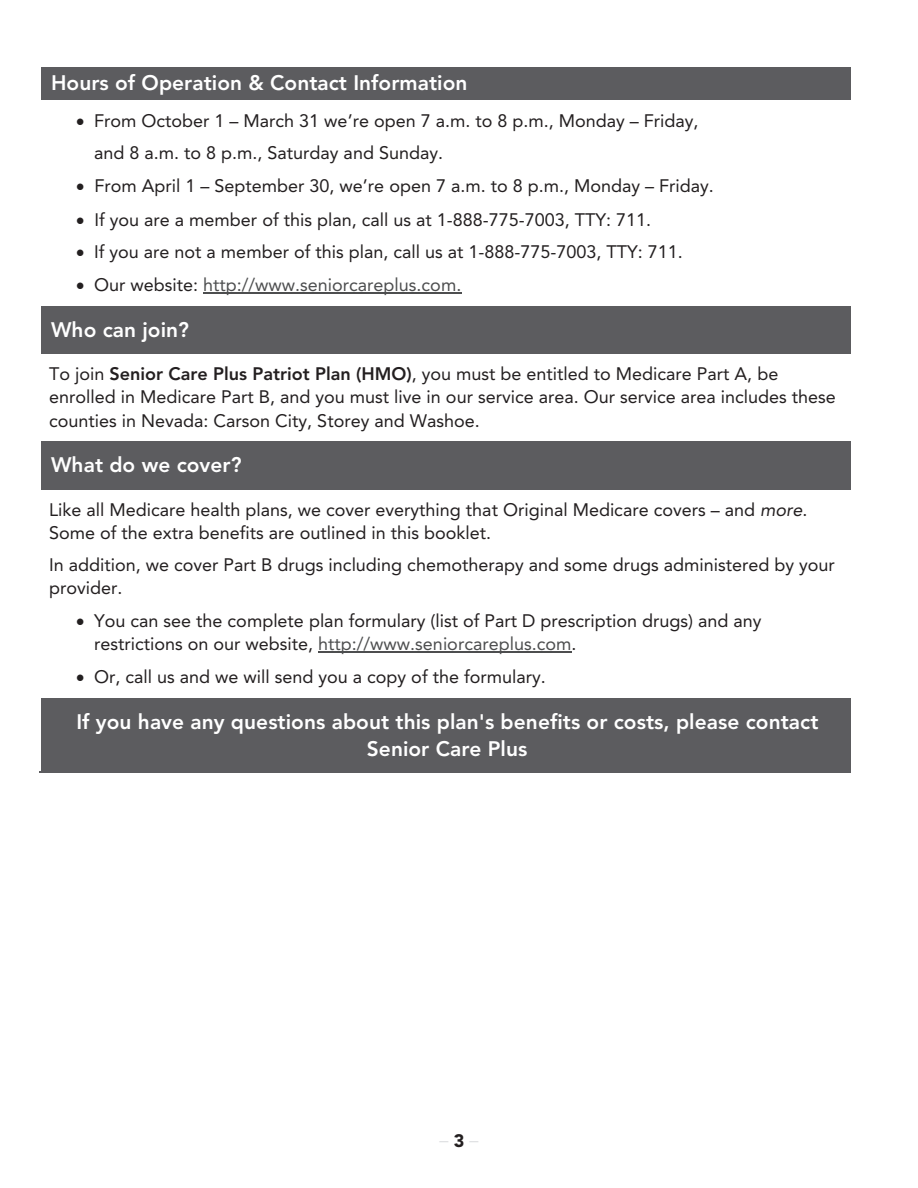
<style>
.page{position:relative;width:918px;height:1188px;background:#fff}
.page>*{position:absolute;margin:0;border:0;box-sizing:border-box;transform-origin:0 0}
.t1{font:800 20.85px/27px "Avenir LT Std";letter-spacing:.005em;color:#fff;text-align:center}
.t2{font:18px/23.1px "Avenir LT Std";color:#231f20}
.t3{font:18px "Avenir LT Std";color:#4d4e4f}
.t4{font:300 18px "Avenir LT Std";color:#d9dadc}
.s1{color:#231f20}
.s2{font-weight:800}
.s3{font-style:italic}
.s4{color:#4d4e4f}
.s5{font-weight:900;color:#231f20}
</style>
<div class="page">
<div style="left:41px;top:68px;width:810px;height:32px;background:#5c5c5f"></div>
<hr style="left:203px;top:293px;width:258px;height:1px;background:#4d4e4f">
<div style="left:41px;top:308px;width:810px;height:45px;background:#5c5c5f"></div>
<hr style="left:41px;top:306px;width:810px;height:2px;background:#5c5c5f">
<hr style="left:41px;top:353px;width:810px;height:1px;background:#5c5c5f">
<div style="left:41px;top:443px;width:810px;height:45px;background:#5c5c5f"></div>
<hr style="left:41px;top:442px;width:810px;height:1px;background:#5c5c5f">
<hr style="left:318px;top:652px;width:254px;height:1px;background:#4d4e4f">
<hr style="left:41px;top:488px;width:810px;height:1px;background:#5c5c5f">
<div style="left:41px;top:700px;width:810px;height:72px;background:#5c5c5f"></div>
<hr style="left:41px;top:698px;width:810px;height:2px;background:#5c5c5f">
<hr style="left:39px;top:772px;width:812px;height:1px;background:#5c5c5f">
<p class="t1" style="left:51px;top:70px;width:418px">Hours of Operation &amp; Contact Information</p>
<p class="t2" style="left:94px;top:105px;width:606px;line-height:32.1px;text-indent:-18px">• From October 1 – March 31 we’re open 7 a.m. to 8 p.m., Monday – Friday, and 8 a.m. to 8 p.m., Saturday and Sunday.</p>
<p class="t2" style="left:76px;top:175px;width:639px">• From April 1 – September 30, we’re open 7 a.m. to 8 p.m., Monday – Friday.</p>
<p class="t2" style="left:76px;top:208px;width:577px">• If you are a member of this plan, call us at 1-888-775-7003, TTY: 711.</p>
<p class="t2" style="left:76px;top:241px;width:608px">• If you are not a member of this plan, call us at 1-888-775-7003, TTY: 711.</p>
<p class="t3" style="left:76px;top:275px;width:387px"><span class="s1">• Our website:</span> http://www.seniorcareplus.com.</p>
<p class="t1" style="left:51px;top:316px;width:140px">Who can join?</p>
<p class="t2" style="left:49px;top:363px;width:788px">To join <span class="s2">Senior Care Plus Patriot Plan (HMO)</span>, you must be entitled to Medicare Part A, be enrolled in Medicare Part B, and you must live in our service area. Our service area includes these counties in Nevada: Carson City, Storey and Washoe.</p>
<p class="t1" style="left:51px;top:451px;width:192px">What do we cover?</p>
<p class="t2" style="left:49px;top:498px;width:760px">Like all Medicare health plans, we cover everything that Original Medicare covers – and <span class="s3">more</span>.<br>Some of the extra benefits are outlined in this booklet.</p>
<p class="t2" style="left:49px;top:554px;width:787px">In addition, we cover Part B drugs including chemotherapy and some drugs administered by your provider.</p>
<p class="t2" style="left:94px;top:610px;width:669px;text-indent:-18px">• You can see the complete plan formulary (list of Part D prescription drugs) and any restrictions on our website, <span class="s4">http://www.seniorcareplus.com</span>.</p>
<p class="t2" style="left:76px;top:666px;width:471px">• Or, call us and we will send you a copy of the formulary.</p>
<p class="t1" style="left:76px;top:708px;width:743px">If you have any questions about this plan's benefits or costs, please contact<br>Senior Care Plus</p>
<p class="t4" style="left:439px;top:1129px;width:41px">–<span class="s5">3</span>–</p>
</div>
